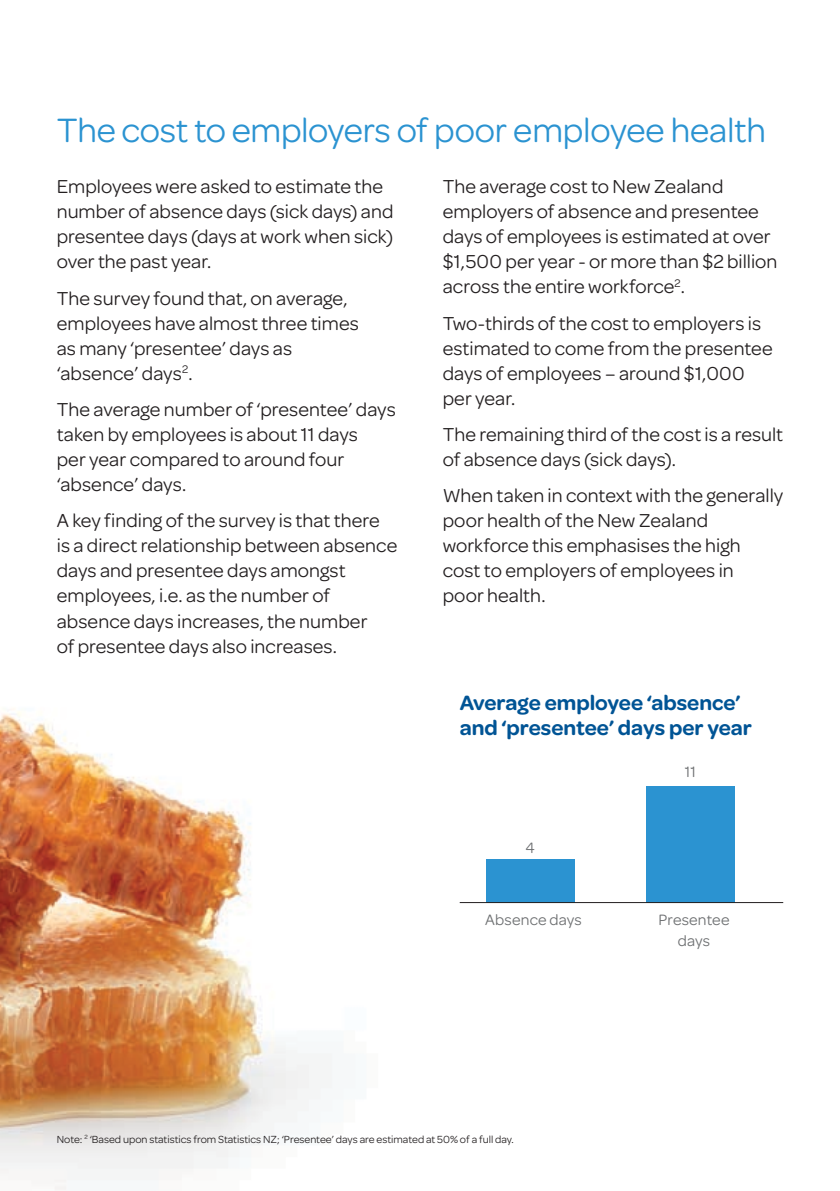
<style>
.page{position:relative;width:840px;height:1191px;background:#fff}
.page>*{position:absolute;margin:0;border:0;box-sizing:border-box;transform-origin:0 0}
.t1{font:36px "Omnes";letter-spacing:-.01em;color:#2b93d1}
.t2{font:600 22px/25px "Omnes";color:#005495}
.t3{font:20px/25px "Omnes";letter-spacing:.005em;color:#231f20}
.t4{font:16px/21px "Omnes";letter-spacing:.01em;color:#6d6f71;text-align:center}
.t5{font:11px "Omnes";color:#231f20}
</style>
<div class="page">
<img style="left:0;top:708px;width:582px;height:482px">
<div style="left:645px;top:786px;width:89px;height:116px;background:#2b93d1"></div>
<div style="left:485px;top:859px;width:89px;height:43px;background:#2b93d1"></div>
<hr style="left:459px;top:902px;width:323px;height:1px;background:#231f20">
<h1 class="t1" style="left:57px;top:110px;width:710px">The cost to employers of poor employee health</h1>
<p class="t3" style="left:57px;top:174px;width:338px">Employees were asked to estimate the number of absence days (sick days) and presentee days (days at work when sick) over the past year.</p>
<p class="t3" style="left:57px;top:285px;width:303px">The survey found that, on average, employees have almost three times as many ‘presentee’ days as ‘absence’ days<sup>2</sup>.</p>
<p class="t3" style="left:57px;top:397px;width:340px">The average number of ‘presentee’ days taken by employees is about 11 days<br>per year compared to around four ‘absence’ days.</p>
<p class="t3" style="left:57px;top:508px;width:342px">A key finding of the survey is that there is a direct relationship between absence days and presentee days amongst employees, i.e. as the number of absence days increases, the number<br>of presentee days also increases.</p>
<p class="t3" style="left:442px;top:174px;width:336px">The average cost to New Zealand employers of absence and presentee days of employees is estimated at over $1,500 per year - or more than $2 billion across the entire workforce<sup>2</sup>.</p>
<p class="t3" style="left:442px;top:310px;width:331px">Two-thirds of the cost to employers is estimated to come from the presentee days of employees – around $1,000 per year.</p>
<p class="t3" style="left:442px;top:422px;width:342px">The remaining third of the cost is a result of absence days (sick days).</p>
<p class="t3" style="left:442px;top:483px;width:342px">When taken in context with the generally poor health of the New Zealand workforce this emphasises the high cost to employers of employees in<br>poor health.</p>
<p class="t2" style="left:459px;top:690px;width:293px">Average employee ‘absence’ and ‘presentee’ days per year</p>
<p class="t4" style="left:525px;top:836px;width:11px">4</p>
<p class="t4" style="left:485px;top:909px;width:98px">Absence days</p>
<p class="t4" style="left:684px;top:761px;width:13px">11</p>
<p class="t4" style="left:658px;top:909px;width:72px">Presentee days</p>
<p class="t5" style="left:57px;top:1133px;width:458px">Note: <sup>2</sup> ‘Based upon statistics from Statistics NZ; ‘Presentee’ days are estimated at 50% of a full day.</p>
</div>
